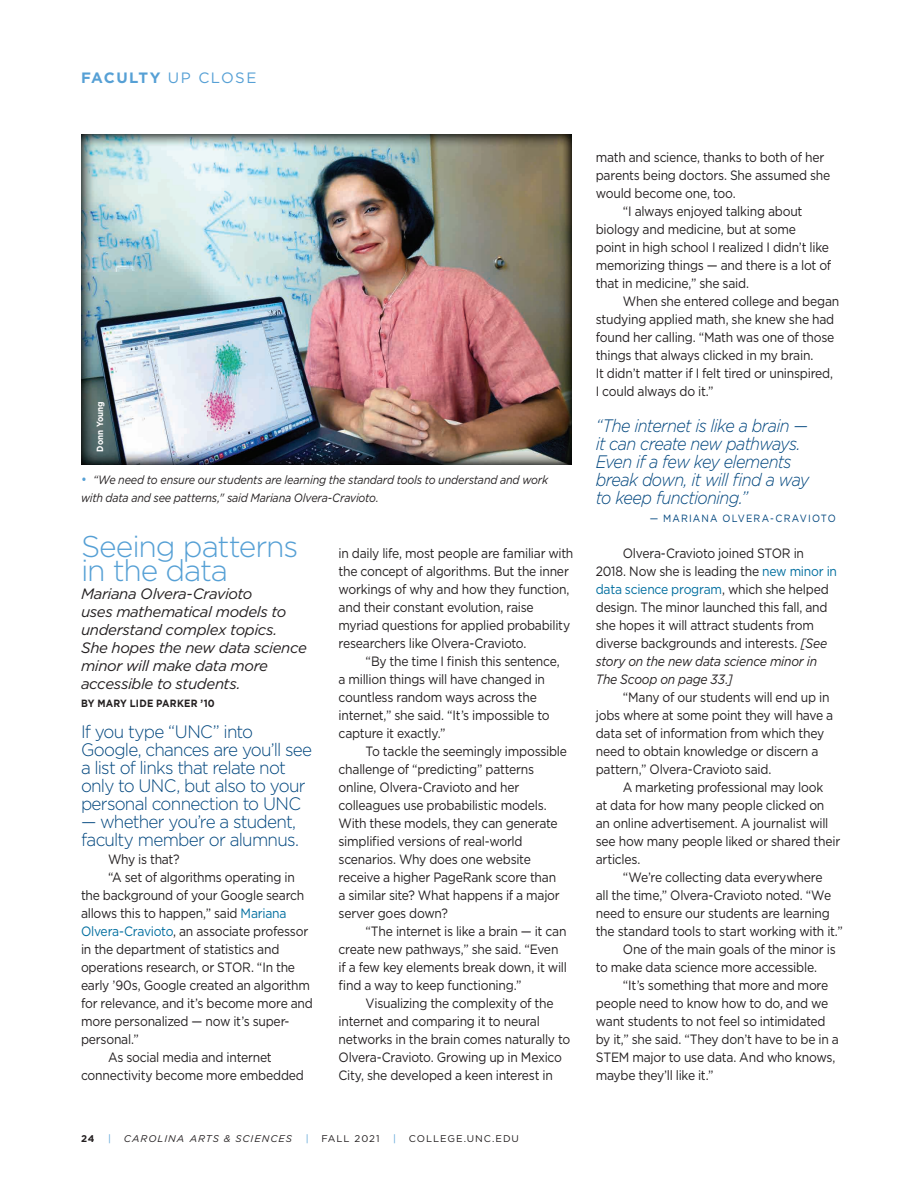
<style>
.page{position:relative;width:918px;height:1188px;background:#fff}
.page>*{position:absolute;margin:0;border:0;box-sizing:border-box;transform-origin:0 0}
.t1{font:300 30px/24px "Gotham";letter-spacing:-.035em;color:#56a0d5}
.t2{font:300 18px/18px "Gotham";letter-spacing:-.045em;color:#00467e;scale:.95 1}
.t3{font:italic 300 18px "Gotham";letter-spacing:-.04em;color:#00467e;scale:.9 1}
.t4{font:italic 15px/18px "Gotham";letter-spacing:-.025em;color:#231f20}
.t5{font:700 15px "Gotham";letter-spacing:.075em;color:#56a0d5}
.t6{font:13.5px/18px "Gotham";letter-spacing:-.02em;color:#231f20;scale:.9 1}
.Body{font:italic 12px/18px "Gotham";letter-spacing:-.015em;color:#231f20;scale:.9 1}
.t7{font:10.5px "Gotham";letter-spacing:.125em;color:#00467e;scale:.9 1}
.t8{font:700 10.5px "Gotham";letter-spacing:.02em;color:#231f20;scale:.9 1}
.t9{font:9.75px "Gotham";letter-spacing:.1em;color:#231f20}
.t10{font:italic 9.75px "Gotham";letter-spacing:.1em;color:#231f20}
.t11{font:9.75px "Gotham";color:#56a0d5}
.t12{font:700 9.75px "Gotham";color:#231f20}
.t13{font:700 9px "Gotham";color:#fff;scale:.9 1}
.s1{font-weight:400}
.s2{font-style:normal;font-size:13.5px;color:#56a0d5}
.s3{color:#006e9f}
.s4{font-style:italic}
</style>
<div class="page">
<img style="left:81px;top:134px;width:490px;height:330px">
<p class="t5" style="left:81px;top:69px;width:177px">FACULTY <span class="s1">UP CLOSE</span></p>
<p class="t13" style="left:95px;top:452px;width:57px;rotate:-90deg">Donn Young</p>
<p class="Body" style="left:81px;top:470px;width:521px"><span class="s2">•</span> “We need to ensure our students are learning the standard tools to understand and work with data and see patterns," said Mariana Olvera-Cravioto.</p>
<p class="t1" style="left:81px;top:534px;width:219px">Seeing patterns in the data</p>
<p class="t4" style="left:81px;top:584px;width:227px">Mariana Olvera-Cravioto<br>uses mathematical models to understand complex topics.<br>She hopes the new data science minor will make data more accessible to students.</p>
<p class="t8" style="left:81px;top:697px;width:150px">BY MARY LIDE PARKER ’10</p>
<p class="t2" style="left:81px;top:723px;width:245px">If you type “UNC” into<br>Google, chances are you’ll see a list of links that relate not only to UNC, but also to your personal connection to UNC</p>
<p class="t2" style="left:81px;top:813px;width:231px">— whether you’re a student, faculty member or alumnus.</p>
<p class="t6" style="left:108px;top:850px;width:81px">Why is that?</p>
<p class="t6" style="left:81px;top:868px;width:259px;text-indent:27px">“A set of algorithms operating in the background of your Google search allows this to happen,” said <span class="s3">Mariana Olvera-Cravioto</span>, an associate professor in the department of statistics and operations research, or STOR. “In the early ’90s, Google created an algorithm for relevance, and it’s become more and more personalized — now it’s super&shy;personal.”</p>
<p class="t6" style="left:81px;top:1048px;width:249px;text-align:center">As social media and internet connectivity become more embedded</p>
<p class="t6" style="left:339px;top:544px;width:262px">in daily life, most people are familiar with the concept of algorithms. But the inner workings of why and how they function, and their constant evolution, raise myriad questions for applied probability researchers like Olvera-Cravioto.</p>
<p class="t6" style="left:339px;top:652px;width:247px;text-indent:27px">“By the time I finish this sentence, a million things will have changed in countless random ways across the internet,” she said. “It’s impossible to capture it exactly.”</p>
<p class="t6" style="left:339px;top:742px;width:255px;text-indent:27px">To tackle the seemingly impossible challenge of “predicting” patterns online, Olvera-Cravioto and her colleagues use probabilistic models.<br>With these models, they can generate simplified versions of real-world scenarios. Why does one website receive a higher PageRank score than<br>a similar site? What happens if a major server goes down?</p>
<p class="t6" style="left:339px;top:922px;width:255px;text-indent:27px">“The internet is like a brain — it can create new pathways,” she said. “Even if a few key elements break down, it will find a way to keep functioning.”</p>
<p class="t6" style="left:339px;top:994px;width:259px;text-indent:27px">Visualizing the complexity of the internet and comparing it to neural networks in the brain comes naturally to Olvera-Cravioto. Growing up in Mexico City, she developed a keen interest in</p>
<p class="t12" style="left:81px;top:1133px;width:15px">24</p>
<p class="t11" style="left:108px;top:1132px;width:4px">|</p>
<p class="t10" style="left:124px;top:1132px;width:170px">CAROLINA ARTS &amp; SCIENCES</p>
<p class="t11" style="left:306px;top:1132px;width:4px">|</p>
<p class="t9" style="left:321px;top:1132px;width:60px">FALL 2021</p>
<p class="t11" style="left:393px;top:1132px;width:4px">|</p>
<p class="t9" style="left:409px;top:1132px;width:112px">COLLEGE.UNC.EDU</p>
<p class="t6" style="left:596px;top:148px;width:262px">math and science, thanks to both of her parents being doctors. She assumed she would become one, too.</p>
<p class="t6" style="left:596px;top:202px;width:263px;text-indent:27px">“I always enjoyed talking about biology and medicine, but at some<br>point in high school I realized I didn’t like memorizing things — and there is a lot of that in medicine,” she said.</p>
<p class="t6" style="left:596px;top:292px;width:272px;text-indent:27px">When she entered college and began studying applied math, she knew she had found her calling. “Math was one of those things that always clicked in my brain.<br>It didn’t matter if I felt tired or uninspired, I could always do it.”</p>
<p class="t3" style="left:596px;top:414px;width:237px">“The internet is like a brain —</p>
<p class="t3" style="left:596px;top:432px;width:229px">it can create new pathways.</p>
<p class="t3" style="left:596px;top:450px;width:219px">Even if a few key elements</p>
<p class="t3" style="left:596px;top:468px;width:239px">break down, it will find a way</p>
<p class="t3" style="left:596px;top:486px;width:171px">to keep functioning.”</p>
<p class="t7" style="left:650px;top:511px;width:208px">— MARIANA OLVERA-CRAVIOTO</p>
<p class="t6" style="left:596px;top:544px;width:270px;text-indent:27px">Olvera-Cravioto joined STOR in 2018. Now she is leading the <span class="s3">new minor in data science program</span>, which she helped design. The minor launched this fall, and she hopes it will attract students from diverse backgrounds and interests. <span class="s4">[See story on the new data science minor in The Scoop on page 33.]</span></p>
<p class="t6" style="left:596px;top:688px;width:265px;text-indent:27px">“Many of our students will end up in jobs where at some point they will have a data set of information from which they need to obtain knowledge or discern a pattern,” Olvera-Cravioto said.</p>
<p class="t6" style="left:596px;top:778px;width:273px;text-indent:27px">A marketing professional may look<br>at data for how many people clicked on an online advertisement. A journalist will see how many people liked or shared their articles.</p>
<p class="t6" style="left:596px;top:868px;width:276px;text-indent:27px">“We’re collecting data everywhere<br>all the time,” Olvera-Cravioto noted. “We need to ensure our students are learning the standard tools to start working with it.”</p>
<p class="t6" style="left:596px;top:940px;width:268px;text-indent:27px">One of the main goals of the minor is to make data science more accessible.</p>
<p class="t6" style="left:596px;top:976px;width:272px;text-indent:27px">“It’s something that more and more people need to know how to do, and we want students to not feel so intimidated by it,” she said. “They don’t have to be in a STEM major to use data. And who knows, maybe they’ll like it.”</p>
</div>
